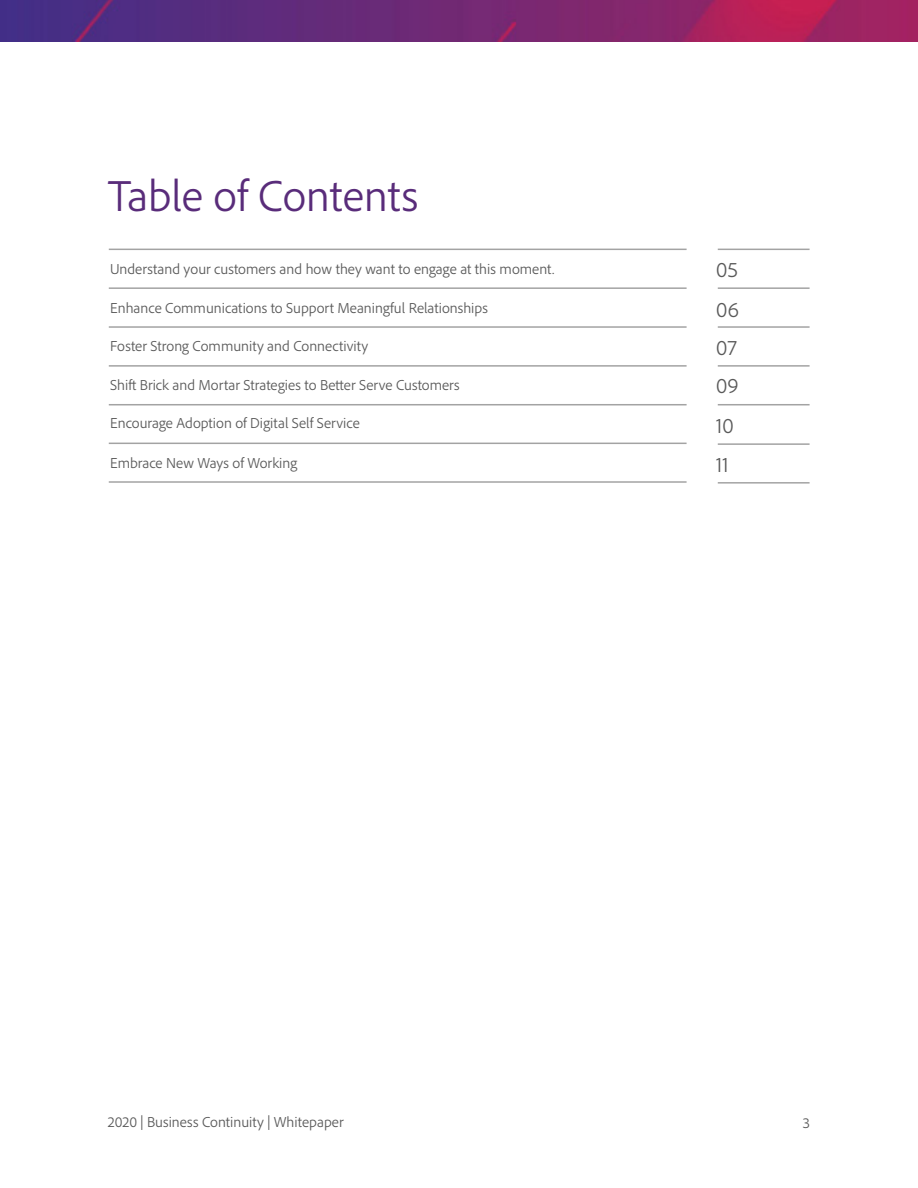
<style>
.page{position:relative;width:918px;height:1188px;background:#fff}
.page>*{position:absolute;margin:0;border:0;box-sizing:border-box;transform-origin:0 0}
.t1{font:300 45px "Adobe Clean";color:#592c7a}
.t2{font:300 21px/37.7px "Adobe Clean";letter-spacing:.005em;color:#595959}
.t3{font:300 15px "Adobe Clean";color:#595959}
</style>
<div class="page">
<hr style="left:109px;top:249px;width:578px;height:1px;background:#a3a3a3">
<hr style="left:109px;top:287px;width:578px;height:2px;background:#a3a3a3">
<hr style="left:109px;top:326px;width:578px;height:2px;background:#a3a3a3">
<hr style="left:109px;top:365px;width:578px;height:2px;background:#a3a3a3">
<hr style="left:109px;top:404px;width:578px;height:1px;background:#a3a3a3">
<hr style="left:109px;top:481px;width:578px;height:2px;background:#a3a3a3">
<hr style="left:109px;top:443px;width:578px;height:1px;background:#a3a3a3">
<hr style="left:718px;top:249px;width:92px;height:1px;background:#a3a3a3">
<hr style="left:718px;top:287px;width:92px;height:2px;background:#a3a3a3">
<hr style="left:718px;top:326px;width:92px;height:2px;background:#a3a3a3">
<hr style="left:718px;top:365px;width:92px;height:2px;background:#a3a3a3">
<hr style="left:718px;top:404px;width:92px;height:1px;background:#a3a3a3">
<hr style="left:718px;top:482px;width:92px;height:2px;background:#a3a3a3">
<hr style="left:718px;top:443px;width:92px;height:2px;background:#a3a3a3">
<img style="left:0;top:0;width:918px;height:42px">
<h1 class="t1" style="left:108px;top:167px;width:312px">Table of Contents</h1>
<p class="t3" style="left:110px;top:259px;width:446px">Understand your customers and how they want to engage at this moment.</p>
<p class="t3" style="left:110px;top:298px;width:379px">Enhance Communications to Support Meaningful Relationships</p>
<p class="t3" style="left:110px;top:337px;width:260px">Foster Strong Community and Connectivity</p>
<p class="t3" style="left:110px;top:375px;width:351px">Shift Brick and Mortar Strategies to Better Serve Customers</p>
<p class="t3" style="left:110px;top:414px;width:251px">Encourage Adoption of Digital Self Service</p>
<p class="t3" style="left:110px;top:453px;width:189px">Embrace New Ways of Working</p>
<h2 class="t2" style="left:716px;top:250px;width:23px">05</h2>
<h2 class="t2" style="left:716px;top:291px;width:24px">06</h2>
<h2 class="t2" style="left:716px;top:329px;width:24px">07<br>09</h2>
<h2 class="t2" style="left:716px;top:405px;width:19px;line-height:39.3px">10<br>11</h2>
<p class="t3" style="left:108px;top:1112px;width:237px">2020 | Business Continuity | Whitepaper</p>
<p class="t3" style="left:803px;top:1114px;width:9px">3</p>
</div>
